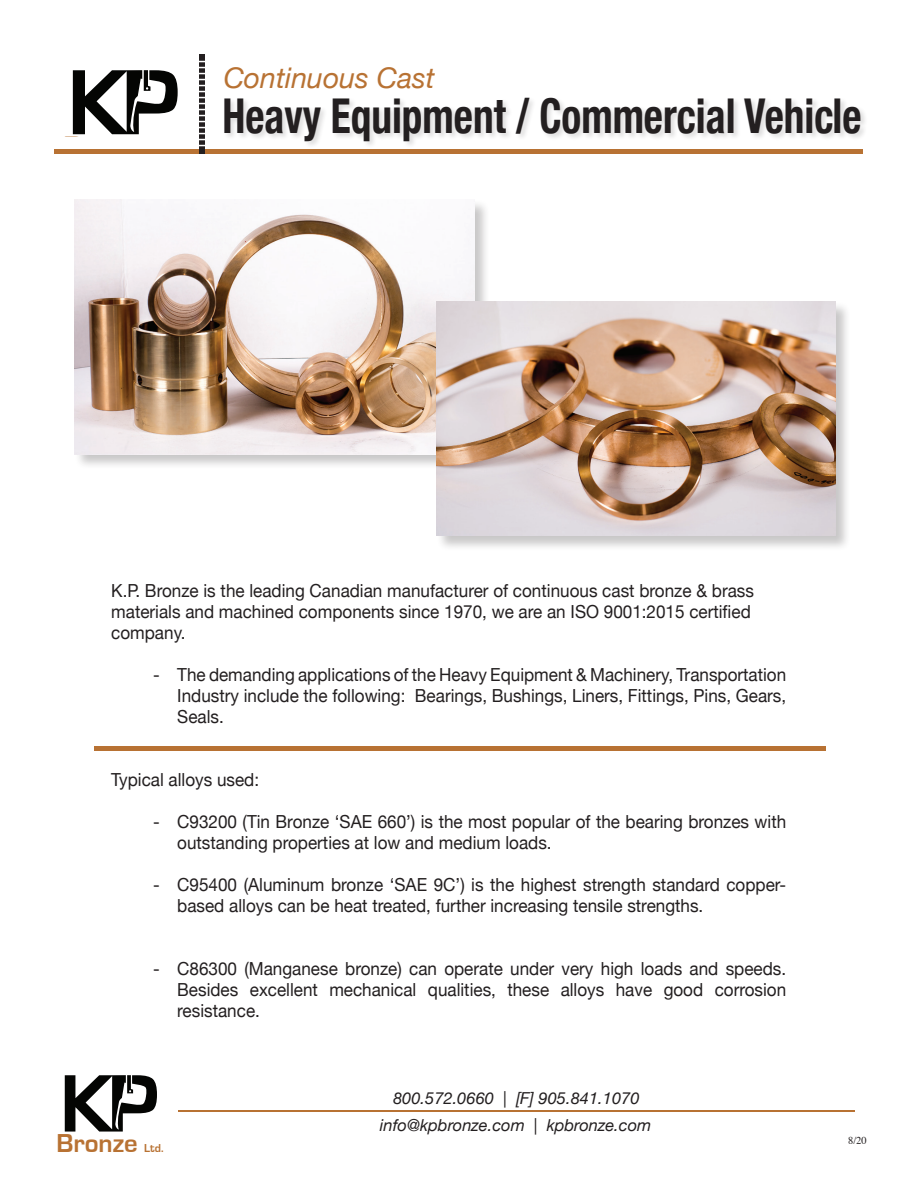
<style>
.page{position:relative;width:918px;height:1188px;background:#fff}
.page>*{position:absolute;margin:0;border:0;box-sizing:border-box;transform-origin:0 0}
.t1{font:700 condensed 48px "Helvetica Neue";color:#231f20;scale:.86 1}
.t2{font:italic 28.5px "Helvetica Neue";color:#b87233}
.t3{font:700 26.7px "Eurostile";color:#b87233}
.t4{font:18px/21px "Helvetica Neue";color:#231f20;scale:.95 1}
.t5{font:italic 16.5px/27px "Helvetica Neue";color:#231f20;text-align:center}
.t6{font:700 11.85px "Eurostile";color:#b87233}
.t7{font:10.5px "Times";color:#231f20}
</style>
<div class="page">
<div style="left:223px;top:97px;width:645px;height:52px;background:#231f20;opacity:.15"></div>
<div style="left:54px;top:149px;width:809px;height:5px;background:#b87233"></div>
<svg style="left:199px;top:54px;width:5px;height:100px"></svg>
<hr style="left:178px;top:1110px;width:677px;height:2px;background:#b87233">
<svg style="left:65px;top:1075px;width:92px;height:57px"></svg>
<svg style="left:73px;top:70px;width:105px;height:64px"></svg>
<svg style="left:199px;top:61px;width:6px;height:85px"></svg>
<div style="left:74px;top:199px;width:416px;height:271px;background:#231f20;opacity:.25"></div>
<img style="left:75px;top:200px;width:399px;height:254px">
<div style="left:436px;top:301px;width:416px;height:250px;background:#231f20;opacity:.25"></div>
<img style="left:437px;top:301px;width:399px;height:235px">
<hr style="left:94px;top:747px;width:732px;height:4px;background:#b87233">
<h2 class="t2" style="left:223px;top:61px;width:213px">Continuous Cast</h2>
<h1 class="t1" style="left:222px;top:76px;width:745px">Heavy Equipment / Commercial Vehicle</h1>
<p class="t4" style="left:111px;top:579px;width:678px">K.P. Bronze is the leading Canadian manufacturer of continuous cast bronze &amp; brass materials and machined components since 1970, we are an ISO 9001:2015 certified company.</p>
<p class="t4" style="left:177px;top:663px;width:643px;text-align:justify;text-indent:-24px">- The demanding applications of the Heavy Equipment &amp; Machinery, Transportation Industry include the following: Bearings, Bushings, Liners, Fittings, Pins, Gears, Seals.</p>
<p class="t4" style="left:111px;top:768px;width:157px">Typical alloys used:</p>
<p class="t4" style="left:177px;top:810px;width:643px;text-indent:-24px">- C93200 (Tin Bronze ‘SAE 660’) is the most popular of the bearing bronzes with outstanding properties at low and medium loads.</p>
<p class="t4" style="left:177px;top:873px;width:643px;text-indent:-24px">- C95400 (Aluminum bronze ‘SAE 9C’) is the highest strength standard copper&shy;based alloys can be heat treated, further increasing tensile strengths.</p>
<p class="t4" style="left:177px;top:957px;width:643px;text-align:justify;text-indent:-24px">- C86300 (Manganese bronze) can operate under very high loads and speeds.<br>Besides excellent mechanical qualities, these alloys have good corrosion resistance.</p>
<h3 class="t3" style="left:57px;top:1129px;width:83px">Bronze</h3>
<p class="t6" style="left:144px;top:1142px;width:21px">Ltd.</p>
<p class="t5" style="left:380px;top:1084px;width:273px">800.572.0660 | [F] 905.841.1070 info@kpbronze.com | kpbronze.com</p>
<p class="t7" style="left:848px;top:1131px;width:20px">8/20</p>
</div>
